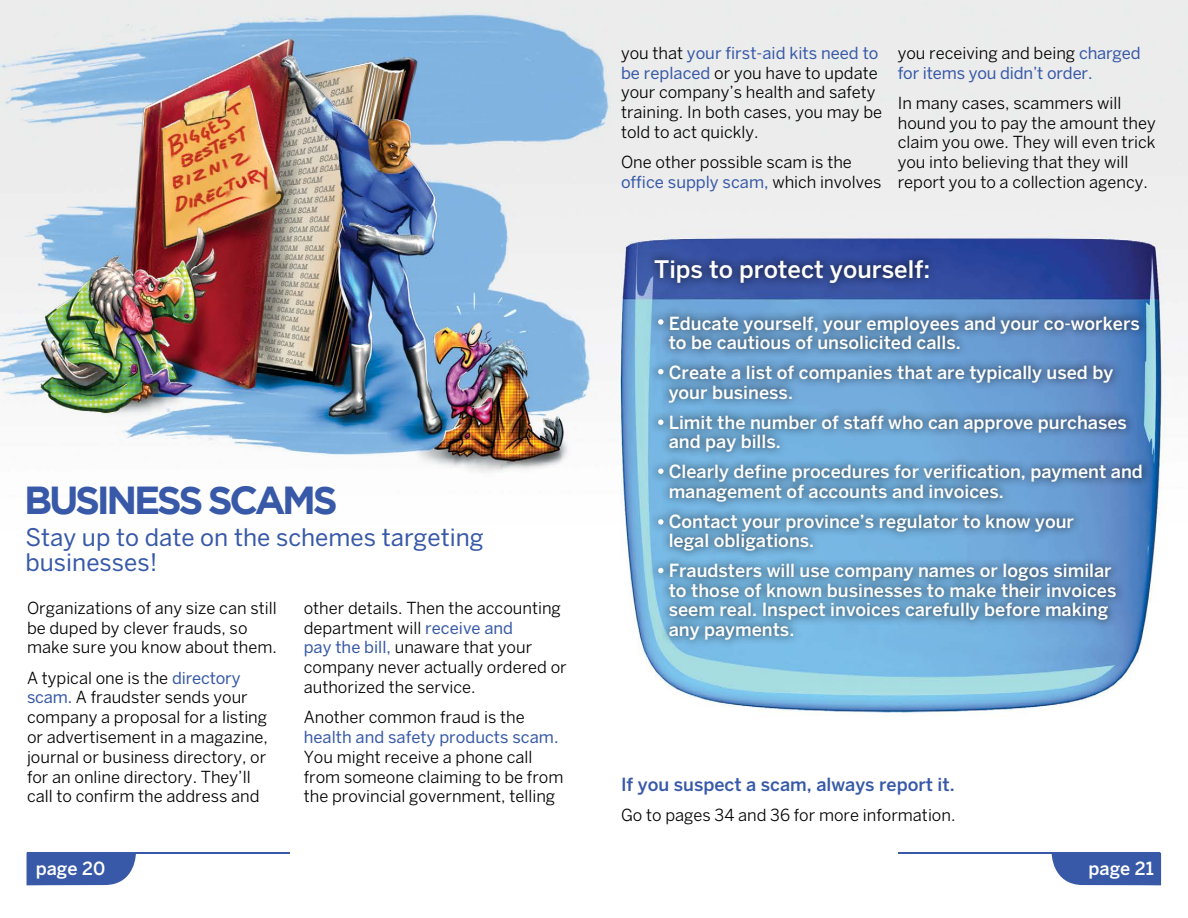
<style>
.page{position:relative;width:1188px;height:918px;background:#fff}
.page>*{position:absolute;margin:0;border:0;box-sizing:border-box;transform-origin:0 0}
.t1{font:700 39px "Gotham";letter-spacing:-.085em;color:#3759a8}
.t2{font:24px/25.5px "Benton Sans";color:#3759a8}
.t3{font:500 24px "Benton Sans";color:#fff}
.t4{font:500 18px/19.5px "Benton Sans";color:#fff}
.t5{font:500 18px "Benton Sans";color:#3759a8}
.t6{font:16.5px/19.8px "Benton Sans";color:#000}
.t7{font:16.5px/19.8px "Benton Sans";color:#3759a8}
.s1{color:#3759a8}
.s2{color:#000}
</style>
<div class="page">
<img style="left:0;top:0;width:1188px;height:886px">
<div style="left:660px;top:307px;width:491px;height:342px;background:#000;opacity:.8"></div>
<div style="left:645px;top:251px;width:292px;height:41px;background:#000;opacity:.8"></div>
<div style="left:27px;top:854px;width:109px;height:31px;background:#3759a8"></div>
<hr style="left:27px;top:853px;width:263px;height:1px;background:#3759a8">
<div style="left:1052px;top:853px;width:109px;height:32px;background:#3759a8"></div>
<hr style="left:898px;top:853px;width:262px;height:1px;background:#3759a8">
<div style="left:649px;top:310px;width:23px;height:24px;background:#000;opacity:.8"></div>
<svg style="left:658px;top:319px;width:6px;height:6px"></svg>
<div style="left:649px;top:360px;width:23px;height:24px;background:#000;opacity:.8"></div>
<svg style="left:658px;top:369px;width:6px;height:5px"></svg>
<div style="left:649px;top:410px;width:23px;height:24px;background:#000;opacity:.8"></div>
<svg style="left:658px;top:420px;width:6px;height:5px"></svg>
<div style="left:649px;top:459px;width:23px;height:24px;background:#000;opacity:.8"></div>
<svg style="left:658px;top:469px;width:6px;height:5px"></svg>
<div style="left:649px;top:510px;width:23px;height:24px;background:#000;opacity:.8"></div>
<svg style="left:658px;top:519px;width:6px;height:6px"></svg>
<div style="left:649px;top:559px;width:23px;height:23px;background:#000;opacity:.8"></div>
<svg style="left:658px;top:568px;width:6px;height:5px"></svg>
<p class="t6" style="left:621px;top:43px;width:263px">you that <span class="s1">your first-aid kits need to be replaced</span> or you have to update your company’s health and safety training. In both cases, you may be told to act quickly.</p>
<p class="t6" style="left:621px;top:152px;width:262px">One other possible scam is the <span class="s1">office supply scam,</span> which involves</p>
<p class="t7" style="left:898px;top:43px;width:245px"><span class="s2">you receiving and being</span> charged for items you didn’t order.</p>
<p class="t6" style="left:898px;top:93px;width:260px">In many cases, scammers will hound you to pay the amount they claim you owe. They will even trick you into believing that they will report you to a collection agency.</p>
<h1 class="t1" style="left:24px;top:478px;width:315px">BUSINESS SCAMS</h1>
<h2 class="t2" style="left:26px;top:524px;width:460px">Stay up to date on the schemes targeting businesses!</h2>
<p class="t6" style="left:27px;top:598px;width:251px">Organizations of any size can still be duped by clever frauds, so make sure you know about them.</p>
<p class="t6" style="left:27px;top:668px;width:243px">A typical one is the <span class="s1">directory scam.</span> A fraudster sends your company a proposal for a listing or advertisement in a magazine, journal or business directory, or for an online directory. They’ll call to confirm the address and</p>
<p class="t6" style="left:304px;top:598px;width:265px">other details. Then the accounting department will <span class="s1">receive and<br>pay the bill,</span> unaware that your company never actually ordered or authorized the service.</p>
<p class="t6" style="left:304px;top:707px;width:223px">Another common fraud is the</p>
<p class="t7" style="left:304px;top:727px;width:256px">health and safety products scam.</p>
<p class="t6" style="left:304px;top:747px;width:261px">You might receive a phone call from someone claiming to be from the provincial government, telling</p>
<h2 class="t3" style="left:654px;top:255px;width:278px">Tips to protect yourself:</h2>
<p class="t4" style="left:669px;top:313px;width:473px">Educate yourself, your employees and your co-workers to be cautious of unsolicited calls.</p>
<p class="t4" style="left:669px;top:363px;width:446px">Create a list of companies that are typically used by your business.</p>
<p class="t4" style="left:669px;top:412px;width:460px">Limit the number of staff who can approve purchases and pay bills.</p>
<p class="t4" style="left:669px;top:462px;width:476px">Clearly define procedures for verification, payment and management of accounts and invoices.</p>
<p class="t4" style="left:669px;top:511px;width:407px">Contact your province’s regulator to know your legal obligations.</p>
<p class="t4" style="left:669px;top:561px;width:449px">Fraudsters will use company names or logos similar to those of known businesses to make their invoices seem real. Inspect invoices carefully before making any payments.</p>
<p class="t5" style="left:621px;top:774px;width:335px">If you suspect a scam, always report it.</p>
<p class="t6" style="left:621px;top:805px;width:336px">Go to pages 34 and 36 for more information.</p>
<p class="t4" style="left:36px;top:858px;width:71px">page 20</p>
<p class="t4" style="left:1089px;top:858px;width:67px">page 21</p>
</div>
